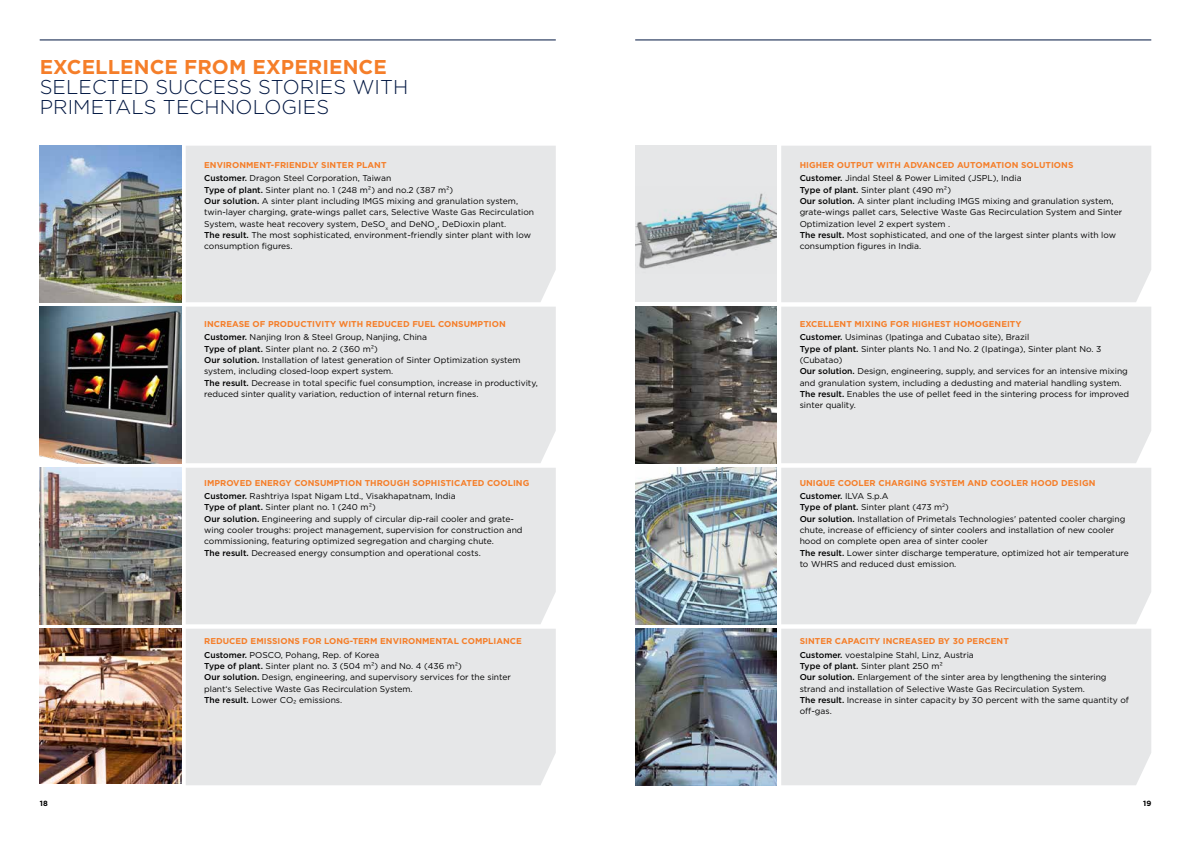
<style>
.page{position:relative;width:1191px;height:842px;background:#fff}
.page>*{position:absolute;margin:0;border:0;box-sizing:border-box;transform-origin:0 0}
.t1{font:300 20px/20px "Gotham";letter-spacing:.005em;color:#001641}
.t2{font:700 20px "Gotham";letter-spacing:.005em;color:#f57e29}
.t3{font:8.5px/11.3px "Gotham";color:#000}
.t4{font:700 8.5px/13.3px "Gotham";letter-spacing:.005em;color:#f57e29}
.t5{font:700 7.5px "Gotham";color:#000}
.s1{font-weight:500;color:#000}
.s2{font-weight:400;color:#000}
.s3{font-weight:500}
.s4{font-weight:700;color:#f57e29}
</style>
<div class="page">
<div style="left:781px;top:307px;width:370px;height:156px;background:#e6e7e8"></div>
<div style="left:781px;top:146px;width:370px;height:156px;background:#e6e7e8"></div>
<hr style="left:40px;top:40px;width:516px;height:1px;background:#001641">
<hr style="left:635px;top:40px;width:516px;height:1px;background:#001641">
<div style="left:635px;top:146px;width:142px;height:156px;background:#e6e7e8"></div>
<img style="left:635px;top:193px;width:142px;height:76px">
<img style="left:635px;top:307px;width:142px;height:156px">
<div style="left:781px;top:629px;width:370px;height:156px;background:#e6e7e8"></div>
<div style="left:781px;top:468px;width:370px;height:156px;background:#e6e7e8"></div>
<img style="left:635px;top:468px;width:142px;height:156px">
<img style="left:635px;top:629px;width:142px;height:156px">
<div style="left:186px;top:307px;width:370px;height:156px;background:#e6e7e8"></div>
<div style="left:186px;top:146px;width:370px;height:156px;background:#e6e7e8"></div>
<img style="left:40px;top:146px;width:141px;height:156px">
<img style="left:40px;top:307px;width:141px;height:156px">
<div style="left:186px;top:629px;width:370px;height:156px;background:#e6e7e8"></div>
<div style="left:186px;top:468px;width:370px;height:156px;background:#e6e7e8"></div>
<img style="left:40px;top:468px;width:141px;height:156px">
<img style="left:40px;top:629px;width:141px;height:154px">
<h1 class="t2" style="left:40px;top:53px;width:349px">EXCELLENCE FROM EXPERIENCE</h1>
<h1 class="t1" style="left:40px;top:76px;width:370px">SELECTED SUCCESS STORIES WITH<br>PRIMETALS TECHNOLOGIES</h1>
<p class="t4" style="left:204px;top:158px;width:189px">ENVIRONMENT-FRIENDLY SINTER PLANT<br><span class="s1">Customer.</span> <span class="s2">Dragon Steel Corporation, Taiwan</span></p>
<p class="t3" style="left:204px;top:184px;width:331px"><span class="s3">Type of plant.</span> Sinter plant no. 1 (248 m²) and no.2 (387 m²)<br><span class="s3">Our solution.</span> A sinter plant including IMGS mixing and granulation system, twin-layer charging, grate-wings pallet cars, Selective Waste Gas Recirculation System, waste heat recovery system, DeSO<sub>x</sub> and DeNO<sub>x</sub>, DeDioxin plant.<br><span class="s3">The result.</span> The most sophisticated, environment-friendly sinter plant with low consumption figures.</p>
<p class="t4" style="left:204px;top:317px;width:303px">INCREASE OF PRODUCTIVITY WITH REDUCED FUEL CONSUMPTION<br><span class="s1">Customer.</span> <span class="s2">Nanjing Iron &amp; Steel Group, Nanjing, China</span></p>
<p class="t3" style="left:204px;top:343px;width:335px"><span class="s3">Type of plant.</span> Sinter plant no. 2 (360 m²)<br><span class="s3">Our solution.</span> Installation of latest generation of Sinter Optimization system system, including closed-loop expert system.<br><span class="s3">The result.</span> Decrease in total specific fuel consumption, increase in productivity, reduced sinter quality variation, reduction of internal return fines.</p>
<p class="t4" style="left:204px;top:476px;width:327px">IMPROVED ENERGY CONSUMPTION THROUGH SOPHISTICATED COOLING<br><span class="s1">Customer.</span> <span class="s2">Rashtriya Ispat Nigam Ltd., Visakhapatnam, India</span></p>
<p class="t3" style="left:204px;top:501px;width:320px"><span class="s3">Type of plant.</span> Sinter plant no. 1 (240 m²)<br><span class="s3">Our solution.</span> Engineering and supply of circular dip-rail cooler and grate&shy;wing cooler troughs: project management, supervision for construction and commissioning, featuring optimized segregation and charging chute.<br><span class="s3">The result.</span> Decreased energy consumption and operational costs.</p>
<p class="t4" style="left:204px;top:635px;width:319px">REDUCED EMISSIONS FOR LONG-TERM ENVIRONMENTAL COMPLIANCE<br><span class="s1">Customer.</span> <span class="s2">POSCO, Pohang, Rep. of Korea</span></p>
<p class="t3" style="left:204px;top:660px;width:308px"><span class="s3">Type of plant.</span> Sinter plant no. 3 (504 m²) and No. 4 (436 m²)<br><span class="s3">Our solution.</span> Design, engineering, and supervisory services for the sinter plant‘s Selective Waste Gas Recirculation System.<br><span class="s3">The result.</span> Lower CO</p>
<p class="t3" style="left:293px;top:698px;width:5px">²</p>
<p class="t3" style="left:299px;top:694px;width:45px">emissions.</p>
<p class="t4" style="left:799px;top:158px;width:275px">HIGHER OUTPUT WITH ADVANCED AUTOMATION SOLUTIONS<br><span class="s1">Customer.</span> <span class="s2">Jindal Steel &amp; Power Limited (JSPL), India</span></p>
<p class="t3" style="left:799px;top:184px;width:324px"><span class="s3">Type of plant.</span> Sinter plant (490 m²)<br><span class="s3">Our solution.</span> A sinter plant including IMGS mixing and granulation system, grate-wings pallet cars, Selective Waste Gas Recirculation System and Sinter Optimization level 2 expert system .<br><span class="s3">The result.</span> Most sophisticated, and one of the largest sinter plants with low consumption figures in India.</p>
<p class="t3" style="left:799px;top:317px;width:231px;line-height:13.3px"><span class="s4">EXCELLENT MIXING FOR HIGHEST HOMOGENEITY<br></span><span class="s3">Customer.</span> Usiminas (Ipatinga and Cubatao site), Brazil</p>
<p class="t3" style="left:799px;top:343px;width:331px"><span class="s3">Type of plant.</span> Sinter plants No. 1 and No. 2 (Ipatinga), Sinter plant No. 3 (Cubatao)<br><span class="s3">Our solution.</span> Design, engineering, supply, and services for an intensive mixing and granulation system, including a dedusting and material handling system.<br><span class="s3">The result.</span> Enables the use of pellet feed in the sintering process for improved sinter quality.</p>
<p class="t4" style="left:799px;top:476px;width:297px">UNIQUE COOLER CHARGING SYSTEM AND COOLER HOOD DESIGN<br><span class="s1">Customer.</span> <span class="s2">ILVA S.p.A</span></p>
<p class="t3" style="left:799px;top:501px;width:331px"><span class="s3">Type of plant.</span> Sinter plant (473 m<sup>2</sup>)<br><span class="s3">Our solution.</span> Installation of Primetals Technologies' patented cooler charging chute, increase of efficiency of sinter coolers and installation of new cooler hood on complete open area of sinter cooler<br><span class="s3">The result.</span> Lower sinter discharge temperature, optimized hot air temperature to WHRS and reduced dust emission.</p>
<p class="t4" style="left:799px;top:635px;width:211px">SINTER CAPACITY INCREASED BY 30 PERCENT<br><span class="s1">Customer.</span> <span class="s2">voestalpine Stahl, Linz, Austria</span></p>
<p class="t3" style="left:799px;top:660px;width:331px"><span class="s3">Type of plant.</span> Sinter plant 250 m²<br><span class="s3">Our solution.</span> Enlargement of the sinter area by lengthening the sintering strand and installation of Selective Waste Gas Recirculation System.<br><span class="s3">The result.</span> Increase in sinter capacity by 30 percent with the same quantity of off-gas.</p>
<p class="t5" style="left:40px;top:798px;width:10px">18</p>
<p class="t5" style="left:1143px;top:798px;width:10px">19</p>
</div>
